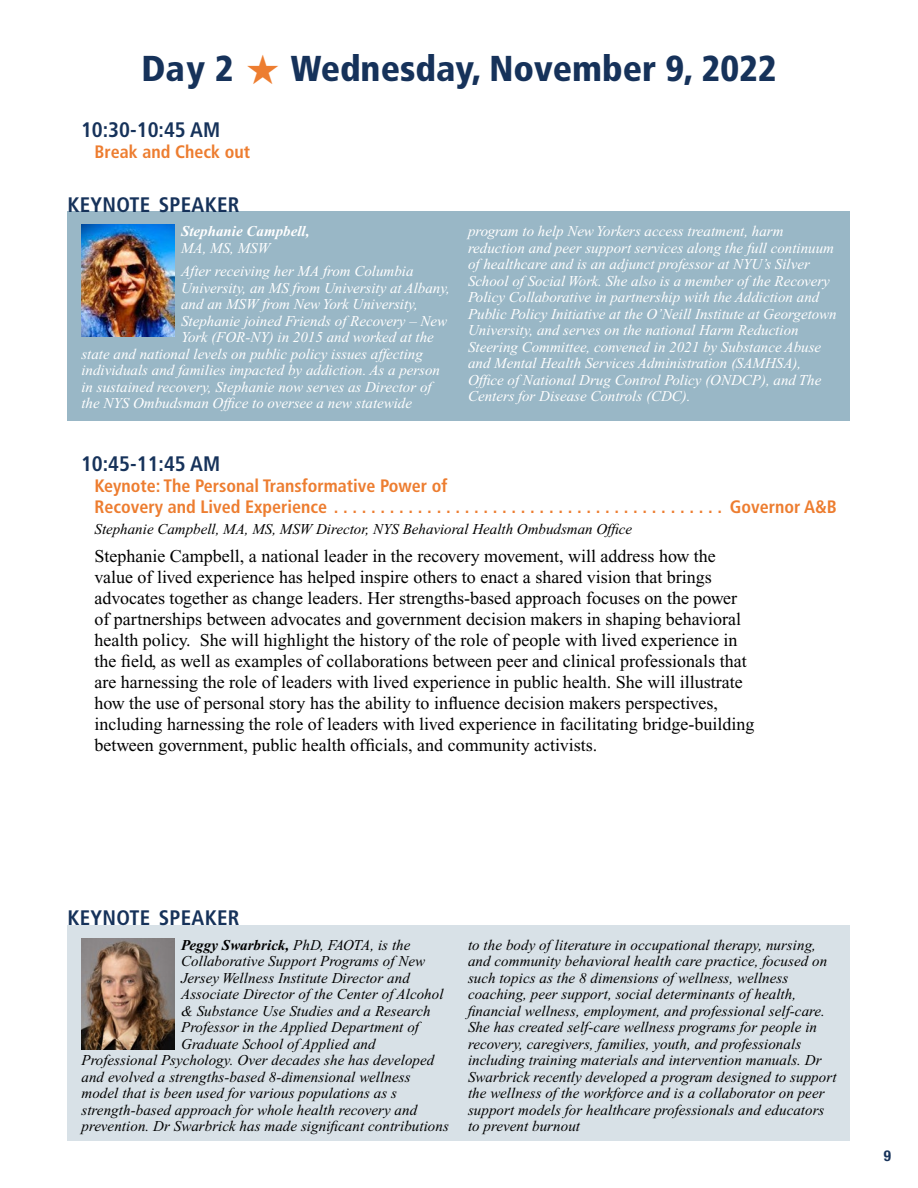
<style>
.page{position:relative;width:918px;height:1188px;background:#fff}
.page>*{position:absolute;margin:0;border:0;box-sizing:border-box;transform-origin:0 0}
.t1{font:900 condensed 36px "Frutiger";color:#16325a}
.t2{font:700 condensed 21px "Frutiger";letter-spacing:.015em;color:#16325a}
.t3{font:700 condensed 21px "Frutiger";color:#16325a}
.t4{font:18px/21px "Times New Roman";color:#000}
.t5{font:700 condensed 18px/21px "Frutiger";color:#ed7d30}
.t6{font:italic 15px/16.5px "Times New Roman";letter-spacing:.005em;color:#000}
.t7{font:italic 15px/16.5px "Times New Roman";color:#fff}
.t8{font:italic 700 15px "Times New Roman";letter-spacing:.005em;color:#000}
.t9{font:italic 700 15px "Times New Roman";color:#fff}
.t10{font:700 condensed 15px "Helvetica Neue";color:#16325a}
.s1{font-weight:400}
</style>
<div class="page">
<div style="left:68px;top:925px;width:782px;height:216px;background:#d8e1e7"></div>
<div style="left:68px;top:211px;width:782px;height:210px;background:#99b7c6"></div>
<img style="left:81px;top:938px;width:93px;height:112px">
<img style="left:81px;top:225px;width:93px;height:111px">
<h1 class="t1" style="left:141px;top:47px;width:93px">Day 2</h1>
<h1 class="t1" style="left:291px;top:47px;width:487px">Wednesday, November 9, 2022</h1>
<h2 class="t3" style="left:81px;top:118px;width:141px">10:30-10:45 AM</h2>
<p class="t5" style="left:94px;top:142px;width:157px">Break and Check out</p>
<h2 class="t2" style="left:67px;top:192px;width:174px">KEYNOTE SPEAKER</h2>
<p class="t9" style="left:181px;top:223px;width:130px">Stephanie Campbell,</p>
<p class="t7" style="left:181px;top:236px;width:234px;line-height:23.2px">MA, MS, MSW<br>After receiving her MA from Columbia</p>
<p class="t7" style="left:181px;top:279px;width:270px">University, an MS from University at Albany,</p>
<p class="t7" style="left:181px;top:296px;width:238px">and an MSW from New York University,</p>
<p class="t7" style="left:181px;top:312px;width:267px">Stephanie joined Friends of Recovery – New</p>
<p class="t7" style="left:181px;top:329px;width:254px">York (FOR-NY) in 2015 and worked at the</p>
<p class="t7" style="left:81px;top:345px;width:343px">state and national levels on public policy issues affecting</p>
<p class="t7" style="left:81px;top:362px;width:360px">individuals and families impacted by addiction. As a person</p>
<p class="t7" style="left:81px;top:378px;width:352px">in sustained recovery, Stephanie now serves as Director of</p>
<p class="t7" style="left:81px;top:395px;width:332px">the NYS Ombudsman Office to oversee a new statewide</p>
<p class="t7" style="left:468px;top:223px;width:370px">program to help New Yorkers access treatment, harm reduction and peer support services along the full continuum of healthcare and is an adjunct professor at NYU’s Silver School of Social Work. She also is a member of the Recovery Policy Collaborative in partnership with the Addiction and Public Policy Initiative at the O’Neill Institute at Georgetown University, and serves on the national Harm Reduction Steering Committee, convened in 2021 by Substance Abuse and Mental Health Services Administration (SAMHSA), Office of National Drug Control Policy (ONDCP), and The Centers for Disease Controls (CDC).</p>
<h2 class="t3" style="left:81px;top:451px;width:141px">10:45-11:45 AM</h2>
<p class="t5" style="left:94px;top:475px;width:354px">Keynote: The Personal Transformative Power of<br>Recovery and Lived Experience ...........................................</p>
<p class="t5" style="left:730px;top:496px;width:109px">Governor A&amp;B</p>
<p class="t6" style="left:94px;top:521px;width:539px">Stephanie Campbell, MA, MS, MSW Director, NYS Behavioral Health Ombudsman Office</p>
<p class="t4" style="left:94px;top:546px;width:662px">Stephanie Campbell, a national leader in the recovery movement, will address how the value of lived experience has helped inspire others to enact a shared vision that brings advocates together as change leaders. Her strengths-based approach focuses on the power of partnerships between advocates and government decision makers in shaping behavioral health policy. She will highlight the history of the role of people with lived experience in the field, as well as examples of collaborations between peer and clinical professionals that are harnessing the role of leaders with lived experience in public health. She will illustrate how the use of personal story has the ability to influence decision makers perspectives, including harnessing the role of leaders with lived experience in facilitating bridge-building between government, public health officials, and community activists.</p>
<h2 class="t2" style="left:68px;top:905px;width:174px">KEYNOTE SPEAKER</h2>
<p class="t8" style="left:181px;top:937px;width:231px">Peggy Swarbrick, <span class="s1">PhD, FAOTA, is the</span></p>
<p class="t6" style="left:181px;top:953px;width:245px">Collaborative Support Programs of New</p>
<p class="t6" style="left:181px;top:969px;width:230px">Jersey Wellness Institute Director and</p>
<p class="t6" style="left:181px;top:986px;width:264px">Associate Director of the Center of Alcohol</p>
<p class="t6" style="left:181px;top:1002px;width:251px">&amp; Substance Use Studies and a Research</p>
<p class="t6" style="left:181px;top:1019px;width:239px">Professor in the Applied Department of</p>
<p class="t6" style="left:181px;top:1035px;width:196px">Graduate School of Applied and</p>
<p class="t6" style="left:81px;top:1052px;width:354px">Professional Psychology. Over decades she has developed</p>
<p class="t6" style="left:81px;top:1068px;width:331px">and evolved a strengths-based 8-dimensional wellness</p>
<p class="t6" style="left:81px;top:1085px;width:317px">model that is been used for various populations as s</p>
<p class="t6" style="left:81px;top:1101px;width:337px">strength-based approach for whole health recovery and</p>
<p class="t6" style="left:81px;top:1118px;width:369px">prevention. Dr Swarbrick has made significant contributions</p>
<p class="t6" style="left:468px;top:936px;width:370px">to the body of literature in occupational therapy, nursing, and community behavioral health care practice, focused on such topics as the 8 dimensions of wellness, wellness coaching, peer support, social determinants of health, financial wellness, employment, and professional self-care.<br>She has created self-care wellness programs for people in recovery, caregivers, families, youth, and professionals including training materials and intervention manuals. Dr Swarbrick recently developed a program designed to support the wellness of the workforce and is a collaborator on peer support models for healthcare professionals and educators to prevent burnout</p>
<p class="t10" style="left:884px;top:1147px;width:9px">9</p>
</div>
